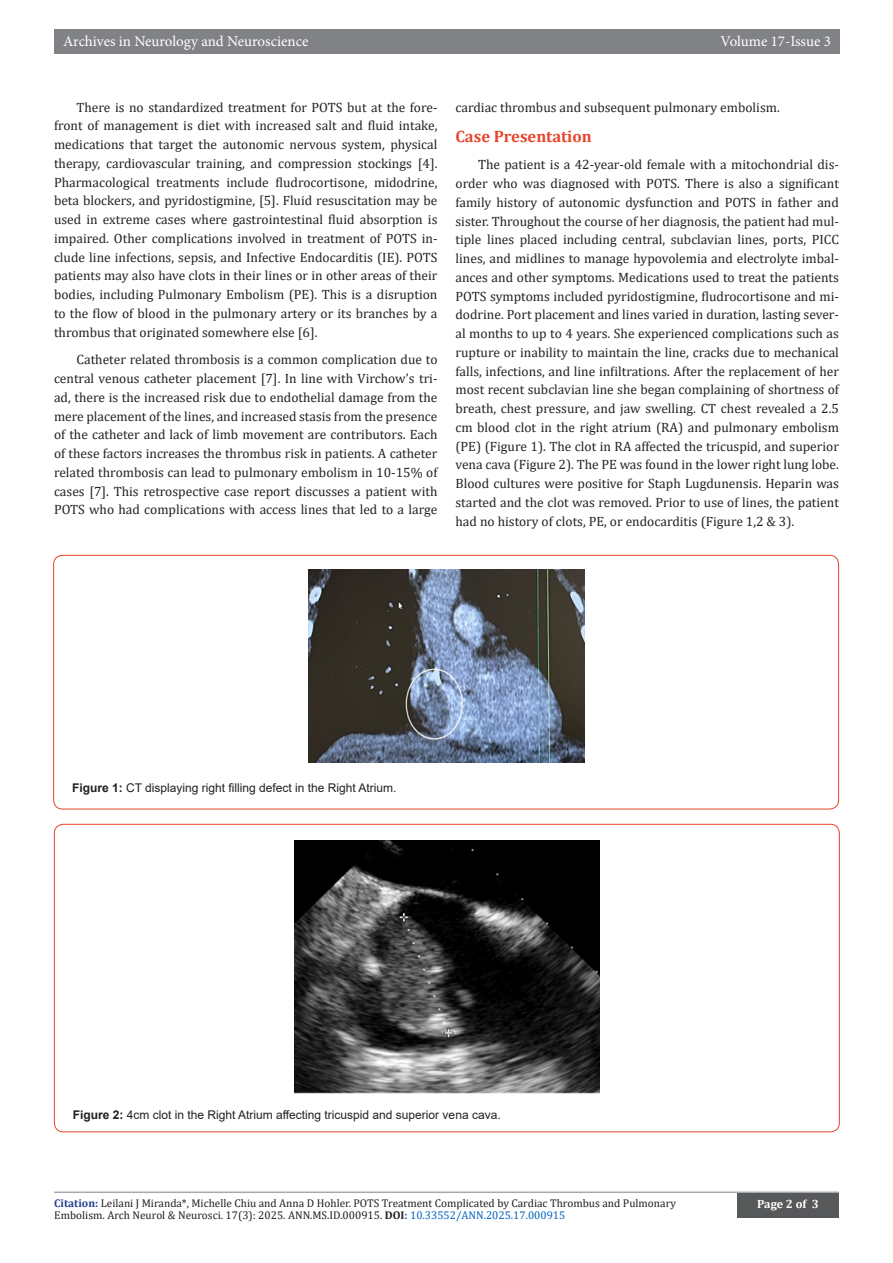
<style>
.page{position:relative;width:893px;height:1263px;background:#fff}
.page>*{position:absolute;margin:0;border:0;box-sizing:border-box;transform-origin:0 0}
.t1{font:700 16.5px "Cambria";color:#e8442a}
.t2{font:15px "Minion Pro";letter-spacing:-.005em;color:#fff}
.t3{font:13.5px/18.8px "Cambria";color:#232323;text-align:justify}
.t4{font:12px "Arial";color:#231f20}
.t5{font:700 12px "Cambria";color:#fff}
.t6{font:11.25px/12px "Cambria";color:#231f20}
.s1{font-weight:700}
.s2{font-weight:700;color:#253f8e}
.s3{font-weight:700;color:#0563c1}
.s4{color:#0563c1}
</style>
<div class="page">
<div style="left:54px;top:29px;width:785px;height:25px;background:#808285"></div>
<hr style="left:54px;top:1191px;width:785px;height:2px;background:#a8a9ad">
<div style="left:737px;top:1193px;width:102px;height:24px;background:#57585a"></div>
<div style="left:53px;top:555px;width:786px;height:254px;border:1px solid #e8442a;border-radius:9px"></div>
<img style="left:309px;top:570px;width:275px;height:192px">
<img style="left:295px;top:841px;width:305px;height:253px">
<p class="t2" style="left:63px;top:31px;width:247px">Archives in Neurology and Neuroscience</p>
<p class="t2" style="left:721px;top:31px;width:112px">Volume 17-Issue 3</p>
<p class="t3" style="left:54px;top:97px;width:385px;text-indent:22px">There is no standardized treatment for POTS but at the fore&shy;front of management is diet with increased salt and fluid intake, medications that target the autonomic nervous system, physical therapy, cardiovascular training, and compression stockings [4].<br>Pharmacological treatments include fludrocortisone, midodrine, beta blockers, and pyridostigmine, [5]. Fluid resuscitation may be used in extreme cases where gastrointestinal fluid absorption is impaired. Other complications involved in treatment of POTS in&shy;clude line infections, sepsis, and Infective Endocarditis (IE). POTS patients may also have clots in their lines or in other areas of their bodies, including Pulmonary Embolism (PE). This is a disruption to the flow of blood in the pulmonary artery or its branches by a thrombus that originated somewhere else [6].</p>
<p class="t3" style="left:54px;top:350px;width:385px;text-indent:22px">Catheter related thrombosis is a common complication due to central venous catheter placement [7]. In line with Virchow’s tri&shy;ad, there is the increased risk due to endothelial damage from the mere placement of the lines, and increased stasis from the presence of the catheter and lack of limb movement are contributors. Each of these factors increases the thrombus risk in patients. A catheter related thrombosis can lead to pulmonary embolism in 10-15% of cases [7]. This retrospective case report discusses a patient with POTS who had complications with access lines that led to a large</p>
<p class="t3" style="left:455px;top:97px;width:326px">cardiac thrombus and subsequent pulmonary embolism.</p>
<p class="t1" style="left:455px;top:124px;width:138px">Case Presentation</p>
<p class="t3" style="left:455px;top:155px;width:385px;text-indent:22px">The patient is a 42-year-old female with a mitochondrial dis&shy;order who was diagnosed with POTS. There is also a significant family history of autonomic dysfunction and POTS in father and sister. Throughout the course of her diagnosis, the patient had mul&shy;tiple lines placed including central, subclavian lines, ports, PICC lines, and midlines to manage hypovolemia and electrolyte imbal&shy;ances and other symptoms. Medications used to treat the patients POTS symptoms included pyridostigmine, fludrocortisone and mi&shy;dodrine. Port placement and lines varied in duration, lasting sever&shy;al months to up to 4 years. She experienced complications such as rupture or inability to maintain the line, cracks due to mechanical falls, infections, and line infiltrations. After the replacement of her most recent subclavian line she began complaining of shortness of breath, chest pressure, and jaw swelling. CT chest revealed a 2.5 cm blood clot in the right atrium (RA) and pulmonary embolism (PE) (Figure 1). The clot in RA affected the tricuspid, and superior vena cava (Figure 2). The PE was found in the lower right lung lobe.<br>Blood cultures were positive for Staph Lugdunensis. Heparin was started and the clot was removed. Prior to use of lines, the patient had no history of clots, PE, or endocarditis (Figure 1,2 &amp; 3).</p>
<p class="t4" style="left:72px;top:779px;width:326px"><span class="s1">Figure 1:</span> CT displaying right filling defect in the Right Atrium.</p>
<p class="t4" style="left:73px;top:1106px;width:429px"><span class="s1">Figure 2:</span> 4cm clot in the Right Atrium affecting tricuspid and superior vena cava.</p>
<p class="t6" style="left:54px;top:1197px;width:623px"><span class="s2">Citation:</span> Leilani J Miranda*, Michelle Chiu and Anna D Hohler. POTS Treatment Complicated by Cardiac Thrombus and Pulmonary<br>Embolism. Arch Neurol &amp; Neurosci. 17(3): 2025. ANN.MS.ID.000915. <span class="s1">DOI</span><span class="s3">:</span> <span class="s4">10.33552/ANN.2025.17.000915</span></p>
<p class="t5" style="left:757px;top:1196px;width:63px">Page 2 of 3</p>
</div>
